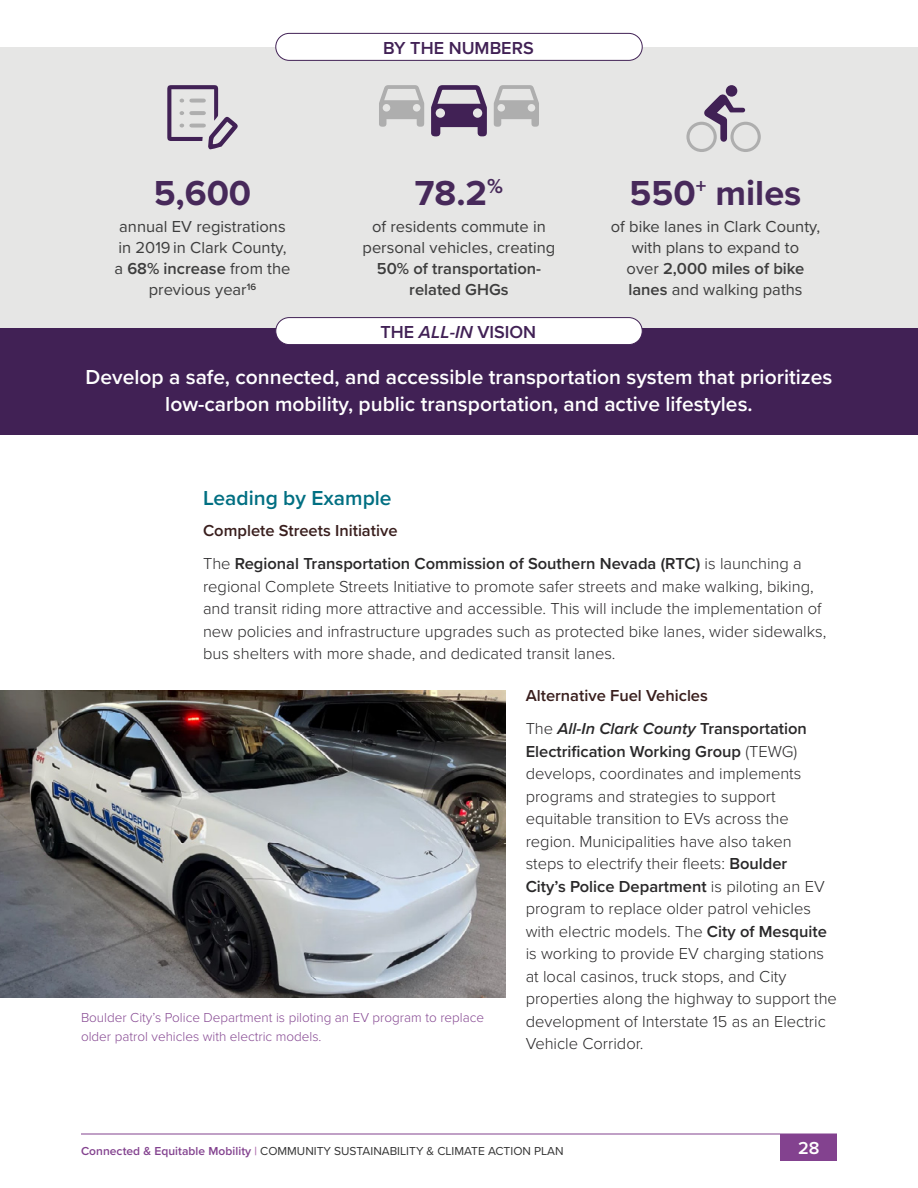
<style>
.page{position:relative;width:918px;height:1188px;background:#fff}
.page>*{position:absolute;margin:0;border:0;box-sizing:border-box;transform-origin:0 0}
.Infographic_Number{font:700 36px "Proxima Nova";color:#47295a}
.Vision_Text{font:600 21px/27px "Proxima Nova";color:#fff;text-align:center}
.F_Heading_3{font:600 21px "Proxima Nova";color:#006f82}
.F_Oval_Titles{font:600 18px "Proxima Nova";color:#412155}
.t1{font:600 18px "Proxima Nova";color:#fff}
.Body_Text{font:300 16.5px/22.5px "Proxima Nova";color:#292829}
.Infographic_Text{font:16.5px/21px "Proxima Nova";color:#3d3d3d;text-align:center}
.F_Heading_4{font:600 16.5px "Proxima Nova";color:#391e1d}
.Captions{font:300 13.5px/19.5px "Proxima Nova";color:#874a93}
.t2{font:12px "Proxima Nova";color:#333}
.s1{font-weight:600}
.s2{font-style:italic}
.s3{font-weight:600;font-style:italic}
.s4{font-weight:600;color:#83428f}
.s5{font-weight:600;color:#af6cad}
</style>
<div class="page">
<img style="left:0;top:690px;width:505px;height:307px">
<div style="left:781px;top:1134px;width:56px;height:27px;background:#83428f"></div>
<hr style="left:81px;top:1134px;width:756px;height:1px;background:#83428f">
<div style="left:0;top:48px;width:918px;height:282px;background:#e6e6e5"></div>
<div style="left:0;top:329px;width:918px;height:106px;background:#412155"></div>
<svg style="left:686px;top:94px;width:75px;height:58px"></svg>
<div style="left:726px;top:85px;width:11px;height:12px;background:#412155;border-radius:50%"></div>
<svg style="left:167px;top:85px;width:71px;height:64px"></svg>
<svg style="left:494px;top:85px;width:45px;height:42px"></svg>
<svg style="left:379px;top:85px;width:45px;height:42px"></svg>
<svg style="left:431px;top:85px;width:56px;height:52px"></svg>
<div style="left:276px;top:33px;width:366px;height:27px;background:#fff;border-radius:14px"></div>
<div style="left:275px;top:33px;width:368px;height:28px;border:1px solid #412155;border-radius:14px"></div>
<div style="left:276px;top:318px;width:366px;height:27px;background:#fff;border-radius:14px"></div>
<div style="left:275px;top:317px;width:368px;height:28px;border:1px solid #412155;border-radius:14px"></div>
<p class="Infographic_Number" style="left:154px;top:166px;width:99px">5,600</p>
<p class="Infographic_Text" style="left:114px;top:216px;width:178px">annual EV registrations in 2019 in Clark County, a <span class="s1">68% increase</span> from the previous year<sup>16</sup></p>
<p class="F_Oval_Titles" style="left:383px;top:35px;width:152px">BY THE NUMBERS</p>
<p class="Infographic_Number" style="left:415px;top:166px;width:90px">78.2<sup>%</sup></p>
<p class="Infographic_Text" style="left:363px;top:216px;width:194px">of residents commute in personal vehicles, creating<br><span class="s1">50% of transportation&shy;related GHGs</span></p>
<p class="F_Oval_Titles" style="left:381px;top:319px;width:157px">THE <span class="s2">ALL-IN</span> VISION</p>
<p class="Infographic_Number" style="left:630px;top:166px;width:173px">550<sup>+</sup> miles</p>
<p class="Infographic_Text" style="left:611px;top:216px;width:211px">of bike lanes in Clark County, with plans to expand to<br>over <span class="s1">2,000 miles of bike lanes</span> and walking paths</p>
<p class="Vision_Text" style="left:86px;top:363px;width:748px">Develop a safe, connected, and accessible transportation system that prioritizes low-carbon mobility, public transportation, and active lifestyles.</p>
<p class="F_Heading_3" style="left:203px;top:482px;width:190px">Leading by Example</p>
<p class="F_Heading_4" style="left:203px;top:518px;width:196px">Complete Streets Initiative</p>
<p class="Body_Text" style="left:203px;top:552px;width:625px">The <span class="s1">Regional Transportation Commission of Southern Nevada (RTC)</span> is launching a regional Complete Streets Initiative to promote safer streets and make walking, biking, and transit riding more attractive and accessible. This will include the implementation of new policies and infrastructure upgrades such as protected bike lanes, wider sidewalks, bus shelters with more shade, and dedicated transit lanes.</p>
<p class="F_Heading_4" style="left:526px;top:683px;width:184px">Alternative Fuel Vehicles</p>
<p class="Body_Text" style="left:526px;top:717px;width:313px">The <span class="s3">All-In Clark County</span> <span class="s1">Transportation Electrification Working Group</span> (TEWG) develops, coordinates and implements programs and strategies to support equitable transition to EVs across the region. Municipalities have also taken<br>steps to electrify their fleets: <span class="s1">Boulder<br>City’s Police Department</span> is piloting an EV program to replace older patrol vehicles with electric models. The <span class="s1">City of Mesquite </span>is working to provide EV charging stations at local casinos, truck stops, and City properties along the highway to support the development of Interstate 15 as an Electric Vehicle Corridor.</p>
<p class="Captions" style="left:81px;top:1007px;width:405px">Boulder City’s Police Department is piloting an EV program to replace older patrol vehicles with electric models.</p>
<p class="t2" style="left:81px;top:1142px;width:484px"><span class="s4">Connected &amp; Equitable Mobility</span> <span class="s5">|</span> COMMUNITY SUSTAINABILITY &amp; CLIMATE ACTION PLAN</p>
<p class="t1" style="left:798px;top:1134px;width:23px">28</p>
</div>
